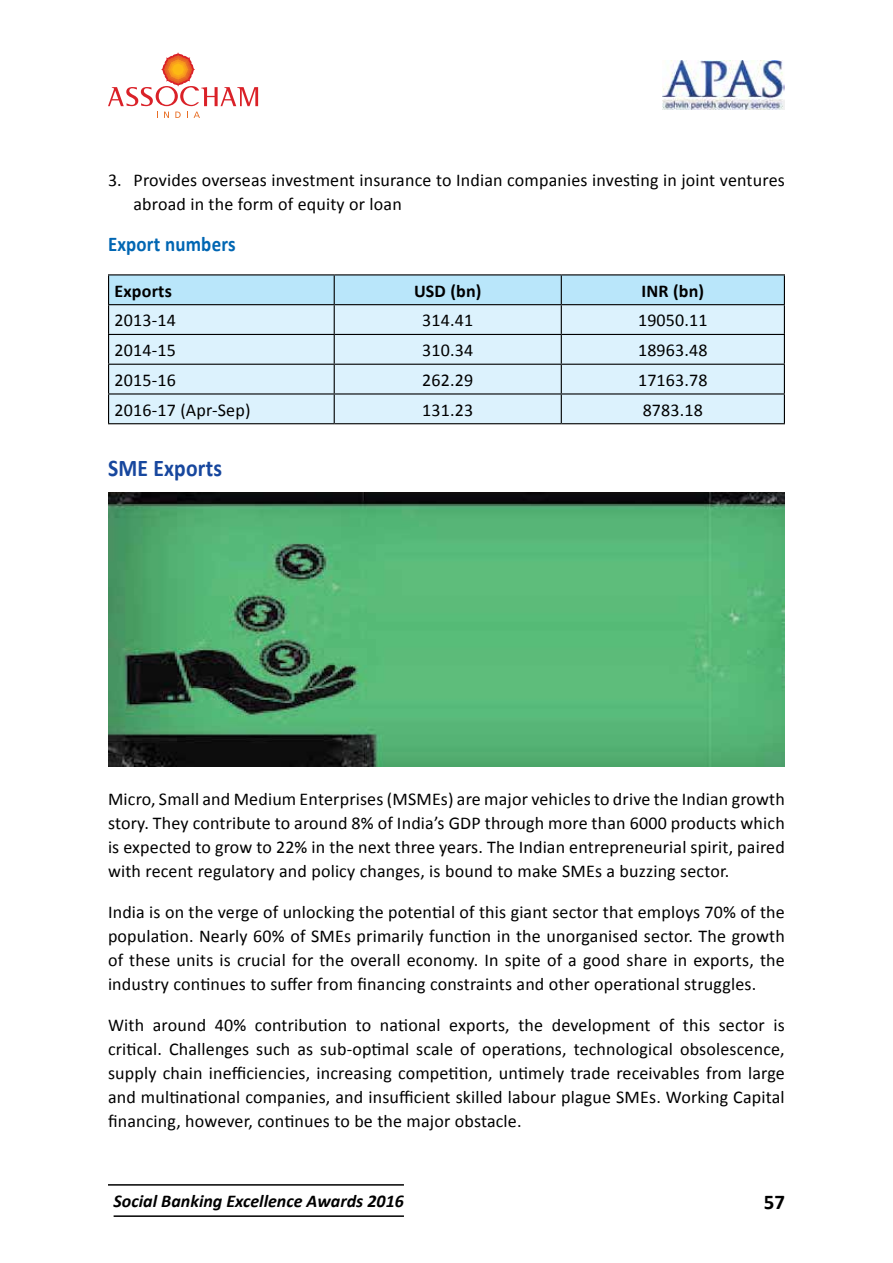
<style>
.page{position:relative;width:893px;height:1263px;background:#fff}
.page>*{position:absolute;margin:0;border:0;box-sizing:border-box;transform-origin:0 0}
.t1{font:700 24px "Calibri";color:#17479e;scale:.9 1}
.t2{font:700 21px "Calibri";color:#0066b3;scale:.9 1}
.t3{font:700 21px "Calibri";color:#000}
.t4{font:18px/24px "Calibri";letter-spacing:.01em;color:#000;text-align:justify}
.t5{font:italic 700 18px "Calibri";color:#000}
.t6{font:700 18px "Calibri";letter-spacing:.01em;color:#000}
</style>
<div class="page">
<svg style="left:164px;top:112px;width:5px;height:6px"></svg>
<svg style="left:175px;top:112px;width:6px;height:6px"></svg>
<svg style="left:194px;top:112px;width:6px;height:6px"></svg>
<svg style="left:108px;top:53px;width:150px;height:53px"></svg>
<img style="left:663px;top:61px;width:122px;height:49px">
<hr style="left:108px;top:1184px;width:296px;height:1px;background:#000">
<hr style="left:114px;top:1215px;width:290px;height:2px;background:#000">
<hr style="left:108px;top:274px;width:226px;height:1px;background:#000">
<hr style="left:334px;top:274px;width:227px;height:1px;background:#000">
<hr style="left:561px;top:274px;width:224px;height:1px;background:#000">
<svg style="left:108px;top:275px;width:677px;height:148px;background:#cce5f2"></svg>
<hr style="left:108px;top:423px;width:226px;height:1px;background:#000">
<hr style="left:334px;top:423px;width:227px;height:1px;background:#000">
<hr style="left:561px;top:423px;width:224px;height:1px;background:#000">
<img style="left:108px;top:493px;width:677px;height:274px">
<p class="t4" style="left:134px;top:168px;width:653px;text-indent:-26px">3. Provides overseas investment insurance to Indian companies investing in joint ventures abroad in the form of equity or loan</p>
<p class="t2" style="left:108px;top:231px;width:143px">Export numbers</p>
<p class="t6" style="left:115px;top:279px;width:59px">Exports</p>
<p class="t6" style="left:414px;top:279px;width:69px">USD (bn)</p>
<p class="t6" style="left:641px;top:279px;width:64px">INR (bn)</p>
<p class="t4" style="left:115px;top:308px;width:63px">2013-14</p>
<p class="t4" style="left:422px;top:308px;width:53px">314.41</p>
<p class="t4" style="left:638px;top:308px;width:71px">19050.11</p>
<p class="t4" style="left:115px;top:338px;width:63px">2014-15</p>
<p class="t4" style="left:422px;top:338px;width:53px">310.34</p>
<p class="t4" style="left:638px;top:338px;width:71px">18963.48</p>
<p class="t4" style="left:115px;top:368px;width:63px">2015-16</p>
<p class="t4" style="left:422px;top:368px;width:53px">262.29</p>
<p class="t4" style="left:638px;top:368px;width:71px">17163.78</p>
<p class="t4" style="left:115px;top:398px;width:137px">2016-17 (Apr-Sep)</p>
<p class="t4" style="left:422px;top:398px;width:53px">131.23</p>
<p class="t4" style="left:643px;top:398px;width:62px">8783.18</p>
<h1 class="t1" style="left:108px;top:453px;width:16px">SME</h1>
<h1 class="t1" style="left:153px;top:453px;width:78px">Exports</h1>
<p class="t4" style="left:108px;top:787px;width:678px">Micro, Small and Medium Enterprises (MSMEs) are major vehicles to drive the Indian growth story. They contribute to around 8% of India’s GDP through more than 6000 products which is expected to grow to 22% in the next three years. The Indian entrepreneurial spirit, paired with recent regulatory and policy changes, is bound to make SMEs a buzzing sector.</p>
<p class="t4" style="left:108px;top:900px;width:678px">India is on the verge of unlocking the potential of this giant sector that employs 70% of the population. Nearly 60% of SMEs primarily function in the unorganised sector. The growth of these units is crucial for the overall economy. In spite of a good share in exports, the industry continues to suffer from financing constraints and other operational struggles.</p>
<p class="t4" style="left:108px;top:1013px;width:678px">With around 40% contribution to national exports, the development of this sector is critical. Challenges such as sub-optimal scale of operations, technological obsolescence, supply chain inefficiencies, increasing competition, untimely trade receivables from large and multinational companies, and insufficient skilled labour plague SMEs. Working Capital financing, however, continues to be the major obstacle.</p>
<p class="t5" style="left:114px;top:1189px;width:292px">Social Banking Excellence Awards 2016</p>
<p class="t3" style="left:764px;top:1189px;width:23px">57</p>
</div>
